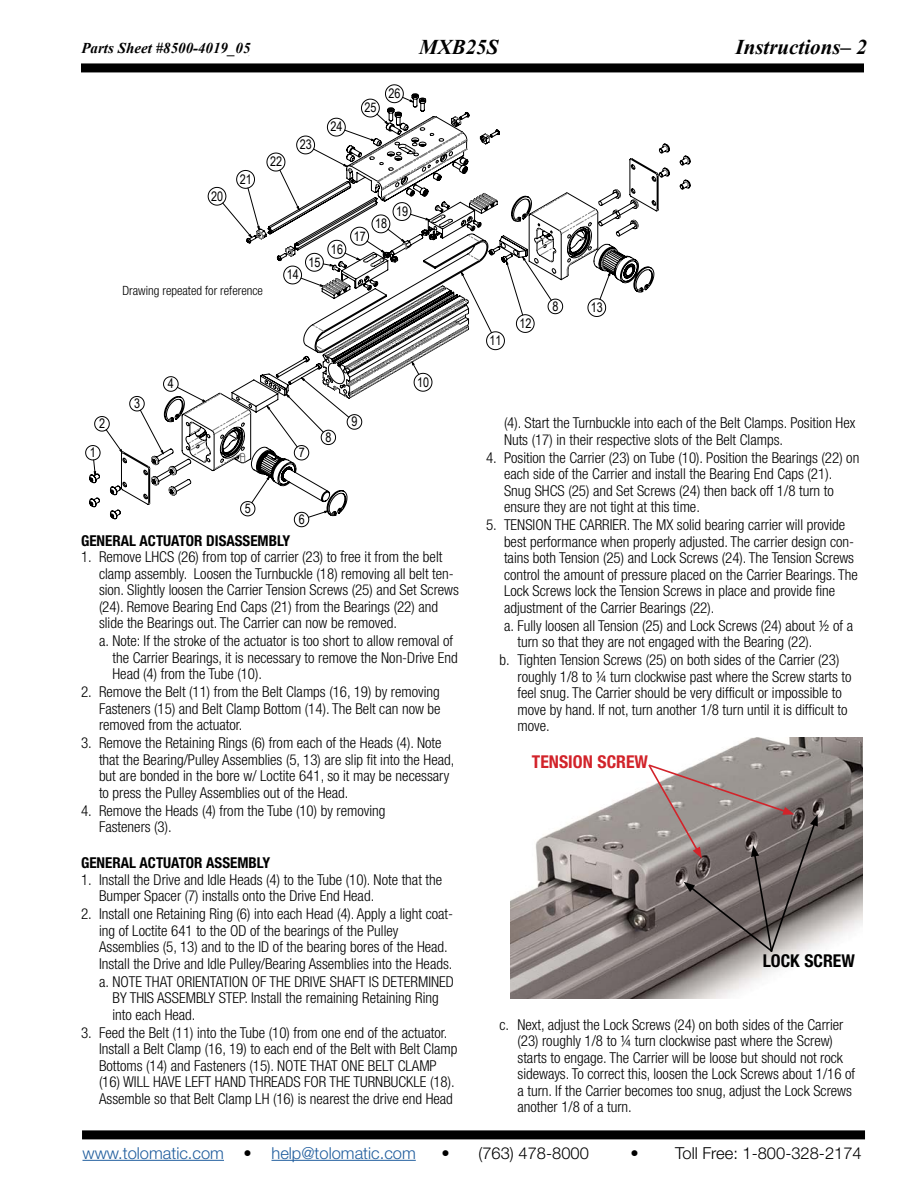
<style>
.page{position:relative;width:918px;height:1188px;background:#fff}
.page>*{position:absolute;margin:0;border:0;box-sizing:border-box;transform-origin:0 0}
.t1{font:italic 700 21px "Times New Roman";color:#000}
.t2{font:700 condensed 17.7px "Helvetica Neue LT Std";color:#d2232a}
.t3{font:700 condensed 17.7px "Helvetica Neue LT Std";color:#000}
.t4{font:300 16.5px "Helvetica Neue LT Std";color:#000}
.t5{font:300 16.5px "Helvetica Neue LT Std";color:#215e9e}
.t6{font:300 condensed 15px/16.5px "Helvetica Neue LT Std";color:#000}
.t7{font:700 condensed 15px "Helvetica Neue LT Std";color:#000}
.t8{font:italic 700 15px "Times New Roman";color:#000}
.t9{font:13.2px "Arial Narrow";color:#000}
.t10{font:300 condensed 12.75px "Helvetica Neue LT Std";color:#000}
.s1{color:#000}
</style>
<div class="page">
<svg style="left:89px;top:93px;width:602px;height:426px"></svg>
<svg style="left:286px;top:248px;width:7px;height:8px"></svg>
<svg style="left:257px;top:230px;width:7px;height:9px"></svg>
<svg style="left:468px;top:254px;width:12px;height:7px"></svg>
<svg style="left:468px;top:235px;width:12px;height:7px"></svg>
<svg style="left:334px;top:263px;width:9px;height:7px"></svg>
<svg style="left:347px;top:116px;width:149px;height:113px"></svg>
<svg style="left:403px;top:243px;width:8px;height:6px"></svg>
<svg style="left:685px;top:158px;width:4px;height:5px"></svg>
<svg style="left:664px;top:170px;width:4px;height:5px"></svg>
<svg style="left:664px;top:146px;width:4px;height:5px"></svg>
<svg style="left:685px;top:182px;width:4px;height:5px"></svg>
<svg style="left:331px;top:508px;width:12px;height:7px"></svg>
<svg style="left:638px;top:284px;width:12px;height:7px"></svg>
<svg style="left:632px;top:200px;width:6px;height:8px"></svg>
<svg style="left:516px;top:190px;width:106px;height:86px"></svg>
<svg style="left:147px;top:457px;width:11px;height:12px"></svg>
<svg style="left:151px;top:477px;width:7px;height:8px"></svg>
<svg style="left:168px;top:393px;width:83px;height:82px"></svg>
<svg style="left:169px;top:487px;width:7px;height:8px"></svg>
<svg style="left:632px;top:220px;width:6px;height:8px"></svg>
<svg style="left:312px;top:278px;width:157px;height:120px"></svg>
<div style="left:81px;top:63px;width:783px;height:9px;background:#000"></div>
<div style="left:82px;top:1130px;width:783px;height:9px;background:#000"></div>
<hr style="left:82px;top:1160px;width:142px;height:1px;background:#215e9e">
<hr style="left:272px;top:1160px;width:144px;height:1px;background:#215e9e">
<img style="left:510px;top:737px;width:352px;height:261px">
<svg style="left:647px;top:763px;width:171px;height:191px;background:#857b79"></svg>
<p class="t8" style="left:81px;top:38px;width:256px">Parts Sheet #8500-4019_05_MXB25S_ps</p>
<h1 class="t1" style="left:419px;top:32px;width:81px">MXB25S</h1>
<h1 class="t1" style="left:736px;top:32px;width:133px">Instructions– 2</h1>
<p class="t9" style="left:211px;top:186px;width:14px">20</p>
<p class="t9" style="left:240px;top:169px;width:14px">21</p>
<p class="t9" style="left:270px;top:152px;width:14px">22</p>
<p class="t9" style="left:300px;top:135px;width:14px">23</p>
<p class="t9" style="left:330px;top:117px;width:14px">24</p>
<p class="t10" style="left:122px;top:283px;width:142px">Drawing repeated for reference</p>
<p class="t9" style="left:287px;top:265px;width:14px">14</p>
<p class="t9" style="left:309px;top:252px;width:14px">15</p>
<p class="t9" style="left:331px;top:239px;width:14px">16</p>
<p class="t9" style="left:365px;top:98px;width:14px">25</p>
<p class="t9" style="left:388px;top:84px;width:14px">26</p>
<p class="t9" style="left:396px;top:202px;width:14px">19</p>
<p class="t9" style="left:354px;top:226px;width:14px">17</p>
<p class="t9" style="left:375px;top:214px;width:14px">18</p>
<p class="t9" style="left:99px;top:414px;width:8px">2</p>
<p class="t9" style="left:90px;top:443px;width:8px">1</p>
<p class="t9" style="left:134px;top:394px;width:8px">3</p>
<p class="t9" style="left:168px;top:374px;width:8px">4</p>
<p class="t9" style="left:245px;top:499px;width:8px">5</p>
<p class="t9" style="left:299px;top:443px;width:8px">7</p>
<p class="t9" style="left:325px;top:427px;width:8px">8</p>
<p class="t9" style="left:352px;top:412px;width:8px">9</p>
<p class="t9" style="left:299px;top:510px;width:8px">6</p>
<p class="t9" style="left:417px;top:372px;width:14px">10</p>
<p class="t7" style="left:81px;top:532px;width:211px">GENERAL ACTUATOR DISASSEMBLY</p>
<p class="t6" style="left:99px;top:549px;width:361px;text-indent:-18px">1. Remove LHCS (26) from top of carrier (23) to free it from the belt clamp assembly. Loosen the Turnbuckle (18) removing all belt ten&shy;sion. Slightly loosen the Carrier Tension Screws (25) and Set Screws (24). Remove Bearing End Caps (21) from the Bearings (22) and slide the Bearings out. The Carrier can now be removed.</p>
<p class="t6" style="left:112px;top:633px;width:347px;text-indent:-14px">a. Note: If the stroke of the actuator is too short to allow removal of the Carrier Bearings, it is necessary to remove the Non-Drive End<br>Head (4) from the Tube (10).</p>
<p class="t6" style="left:99px;top:684px;width:343px;text-align:justify;text-indent:-18px">2. Remove the Belt (11) from the Belt Clamps (16, 19) by removing Fasteners (15) and Belt Clamp Bottom (14). The Belt can now be removed from the actuator.</p>
<p class="t6" style="left:99px;top:735px;width:357px;text-indent:-18px">3. Remove the Retaining Rings (6) from each of the Heads (4). Note that the Bearing/Pulley Assemblies (5, 13) are slip fit into the Head, but are bonded in the bore w/ Loctite 641, so it may be necessary to press the Pulley Assemblies out of the Head.</p>
<p class="t6" style="left:99px;top:802px;width:288px;text-indent:-18px">4. Remove the Heads (4) from the Tube (10) by removing<br>Fasteners (3).</p>
<p class="t7" style="left:81px;top:854px;width:191px">GENERAL ACTUATOR ASSEMBLY</p>
<p class="t6" style="left:99px;top:871px;width:345px;text-indent:-18px">1. Install the Drive and Idle Heads (4) to the Tube (10). Note that the<br>Bumper Spacer (7) installs onto the Drive End Head.</p>
<p class="t6" style="left:99px;top:906px;width:356px;text-indent:-18px">2. Install one Retaining Ring (6) into each Head (4). Apply a light coat&shy;ing of Loctite 641 to the OD of the bearings of the Pulley Assemblies (5, 13) and to the ID of the bearing bores of the Head.<br>Install the Drive and Idle Pulley/Bearing Assemblies into the Heads.</p>
<p class="t6" style="left:112px;top:973px;width:343px;text-indent:-14px">a. NOTE THAT ORIENTATION OF THE DRIVE SHAFT IS DETERMINED<br>BY THIS ASSEMBLY STEP. Install the remaining Retaining Ring into each Head.</p>
<p class="t6" style="left:99px;top:1024px;width:360px;text-indent:-18px">3. Feed the Belt (11) into the Tube (10) from one end of the actuator.<br>Install a Belt Clamp (16, 19) to each end of the Belt with Belt Clamp Bottoms (14) and Fasteners (15). NOTE THAT ONE BELT CLAMP (16) WILL HAVE LEFT HAND THREADS FOR THE TURNBUCKLE (18).<br>Assemble so that Belt Clamp LH (16) is nearest the drive end Head</p>
<p class="t9" style="left:490px;top:331px;width:14px">11</p>
<p class="t9" style="left:519px;top:314px;width:14px">12</p>
<p class="t9" style="left:553px;top:296px;width:8px">8</p>
<p class="t9" style="left:591px;top:298px;width:14px">13</p>
<p class="t6" style="left:504px;top:415px;width:353px">(4). Start the Turnbuckle into each of the Belt Clamps. Position Hex<br>Nuts (17) in their respective slots of the Belt Clamps.</p>
<p class="t6" style="left:504px;top:449px;width:357px;text-indent:-18px">4. Position the Carrier (23) on Tube (10). Position the Bearings (22) on each side of the Carrier and install the Bearing End Caps (21).<br>Snug SHCS (25) and Set Screws (24) then back off 1/8 turn to ensure they are not tight at this time.</p>
<p class="t6" style="left:504px;top:517px;width:355px;text-indent:-18px">5. TENSION THE CARRIER. The MX solid bearing carrier will provide best performance when properly adjusted. The carrier design con&shy;tains both Tension (25) and Lock Screws (24). The Tension Screws control the amount of pressure placed on the Carrier Bearings. The Lock Screws lock the Tension Screws in place and provide fine adjustment of the Carrier Bearings (22).</p>
<p class="t6" style="left:518px;top:617px;width:337px;text-indent:-14px">a. Fully loosen all Tension (25) and Lock Screws (24) about ½ of a turn so that they are not engaged with the Bearing (22).</p>
<p class="t6" style="left:518px;top:652px;width:336px;text-indent:-18px">b. Tighten Tension Screws (25) on both sides of the Carrier (23) roughly 1/8 to ¼ turn clockwise past where the Screw starts to feel snug. The Carrier should be very difficult or impossible to move by hand. If not, turn another 1/8 turn until it is difficult to move.</p>
<p class="t2" style="left:532px;top:751px;width:118px">TENSION SCREW</p>
<p class="t3" style="left:763px;top:950px;width:94px">LOCK SCREW</p>
<p class="t6" style="left:518px;top:1016px;width:339px;text-indent:-18px">c. Next, adjust the Lock Screws (24) on both sides of the Carrier (23) roughly 1/8 to ¼ turn clockwise past where the Screw) starts to engage. The Carrier will be loose but should not rock sideways. To correct this, loosen the Lock Screws about 1/16 of a turn. If the Carrier becomes too snug, adjust the Lock Screws another 1/8 of a turn.</p>
<p class="t5" style="left:82px;top:1143px;width:335px">www.tolomatic.com <span class="s1">•</span> help@tolomatic.com</p>
<p class="t4" style="left:441px;top:1143px;width:149px">• (763) 478-8000</p>
<p class="t4" style="left:630px;top:1143px;width:233px">• Toll Free: 1-800-328-2174</p>
</div>
